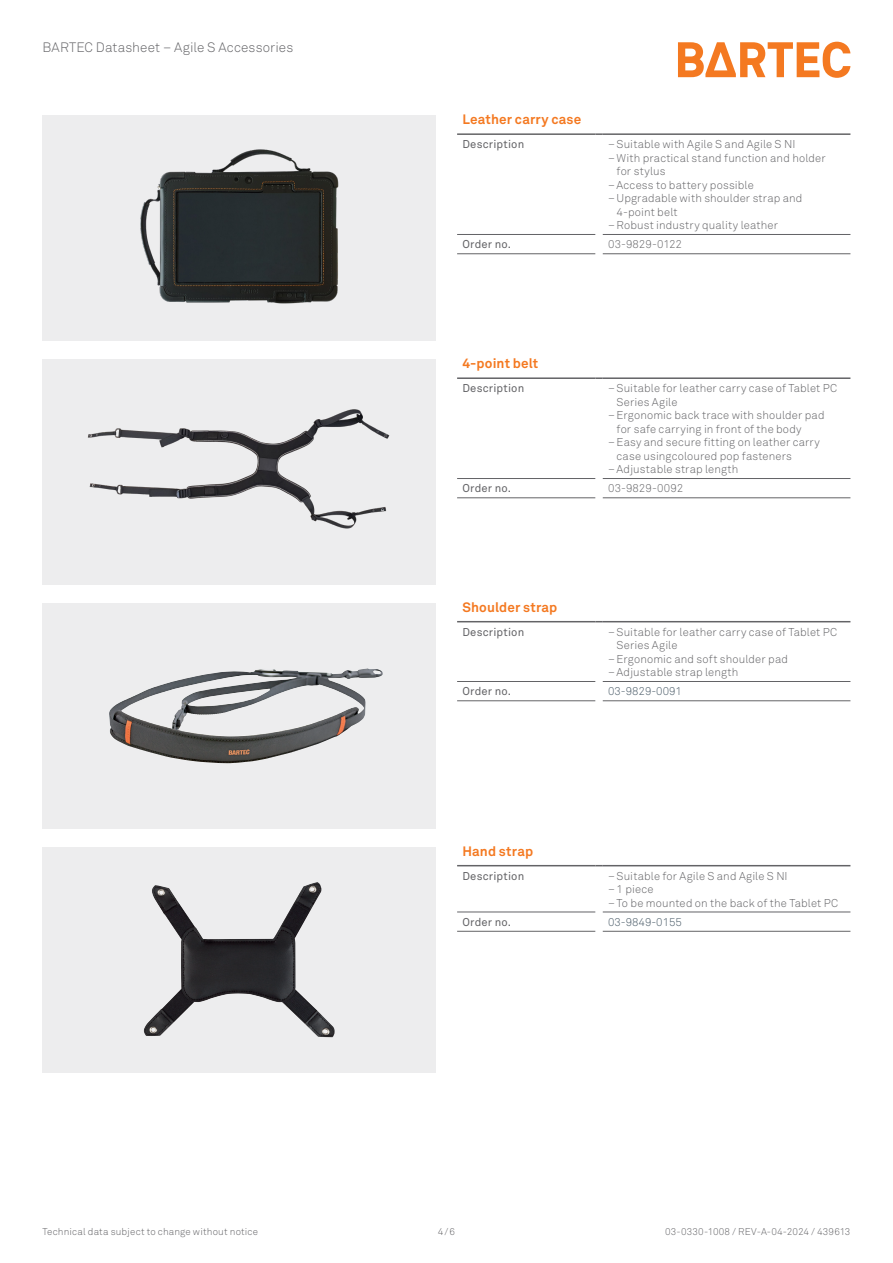
<style>
.page{position:relative;width:893px;height:1263px;background:#fff}
.page>*{position:absolute;margin:0;border:0;box-sizing:border-box;transform-origin:0 0}
.Tab_01_Headline_9{font:700 13.5px "Akkurat Pro";letter-spacing:.01em;color:#f47921}
.t1{font:300 13.5px "Akkurat Pro";letter-spacing:.01em;color:#636366}
.Tab_03_Copy_7_5{font:300 11.25px/13.5px "Akkurat Pro";letter-spacing:.01em;color:#636366}
.Tab_03_Copy_Legend_7_5{font:11.25px "Akkurat Pro";letter-spacing:.015em;color:#636366}
.t2{font:300 11.25px "Akkurat Pro";color:#475865}
.t3{font:300 9.75px "Akkurat Pro";letter-spacing:.015em;color:#636366}
</style>
<div class="page">
<div style="left:43px;top:115px;width:393px;height:226px;background:#ededee"></div>
<div style="left:43px;top:359px;width:393px;height:226px;background:#ededee"></div>
<div style="left:43px;top:603px;width:393px;height:226px;background:#ededee"></div>
<div style="left:43px;top:847px;width:393px;height:226px;background:#ededee"></div>
<hr style="left:603px;top:133px;width:247px;height:2px;background:#636366">
<hr style="left:603px;top:234px;width:247px;height:1px;background:#636366">
<hr style="left:603px;top:253px;width:247px;height:1px;background:#636366">
<svg style="left:457px;top:133px;width:146px;height:121px"></svg>
<hr style="left:603px;top:377px;width:247px;height:2px;background:#636366">
<hr style="left:603px;top:478px;width:247px;height:1px;background:#636366">
<hr style="left:603px;top:497px;width:247px;height:1px;background:#636366">
<svg style="left:457px;top:377px;width:146px;height:121px"></svg>
<hr style="left:603px;top:621px;width:247px;height:1px;background:#636366">
<hr style="left:603px;top:681px;width:247px;height:1px;background:#636366">
<hr style="left:603px;top:700px;width:247px;height:1px;background:#636366">
<svg style="left:457px;top:621px;width:146px;height:80px"></svg>
<hr style="left:457px;top:931px;width:138px;height:1px;background:#636366">
<hr style="left:603px;top:865px;width:247px;height:1px;background:#636366">
<hr style="left:603px;top:911px;width:247px;height:1px;background:#636366">
<hr style="left:603px;top:931px;width:247px;height:1px;background:#636366">
<svg style="left:457px;top:865px;width:146px;height:66px"></svg>
<img style="left:88px;top:409px;width:302px;height:120px">
<img style="left:109px;top:668px;width:274px;height:95px">
<img style="left:144px;top:882px;width:191px;height:155px">
<img style="left:140px;top:149px;width:199px;height:155px">
<svg style="left:678px;top:42px;width:172px;height:36px"></svg>
<p class="t1" style="left:43px;top:39px;width:252px">BARTEC Datasheet – Agile S Accessories</p>
<p class="Tab_01_Headline_9" style="left:462px;top:111px;width:120px">Leather carry case</p>
<p class="Tab_03_Copy_Legend_7_5" style="left:462px;top:138px;width:63px">Description</p>
<p class="Tab_03_Copy_7_5" style="left:608px;top:137px;width:189px">–Suitable with Agile S and Agile S NI</p>
<p class="Tab_03_Copy_7_5" style="left:617px;top:151px;width:211px;text-indent:-9px">–With practical stand function and holder for stylus</p>
<p class="Tab_03_Copy_7_5" style="left:608px;top:178px;width:147px">–Access to battery possible</p>
<p class="Tab_03_Copy_7_5" style="left:617px;top:191px;width:187px;text-indent:-9px">–Upgradable with shoulder strap and<br>4-point belt</p>
<p class="Tab_03_Copy_7_5" style="left:608px;top:218px;width:171px">–Robust industry quality leather</p>
<p class="Tab_03_Copy_Legend_7_5" style="left:462px;top:238px;width:50px">Order no.</p>
<p class="Tab_03_Copy_7_5" style="left:608px;top:238px;width:75px">03-9829-0122</p>
<p class="Tab_01_Headline_9" style="left:462px;top:355px;width:77px">4-point belt</p>
<p class="Tab_03_Copy_Legend_7_5" style="left:462px;top:382px;width:63px">Description</p>
<p class="Tab_03_Copy_7_5" style="left:617px;top:381px;width:222px;text-indent:-9px">–Suitable for leather carry case of Tablet PC<br>Series Agile</p>
<p class="Tab_03_Copy_7_5" style="left:617px;top:408px;width:209px;text-indent:-9px">–Ergonomic back trace with shoulder pad for safe carrying in front of the body</p>
<p class="Tab_03_Copy_7_5" style="left:617px;top:435px;width:205px;text-indent:-9px">–Easy and secure fitting on leather carry case usingcoloured pop fasteners</p>
<p class="Tab_03_Copy_7_5" style="left:608px;top:462px;width:132px">–Adjustable strap length</p>
<p class="Tab_03_Copy_Legend_7_5" style="left:462px;top:482px;width:50px">Order no.</p>
<p class="Tab_03_Copy_7_5" style="left:608px;top:482px;width:77px">03-9829-0092</p>
<p class="Tab_01_Headline_9" style="left:462px;top:599px;width:96px">Shoulder strap</p>
<p class="Tab_03_Copy_Legend_7_5" style="left:462px;top:625px;width:63px">Description</p>
<p class="Tab_03_Copy_7_5" style="left:617px;top:625px;width:222px;text-indent:-9px">–Suitable for leather carry case of Tablet PC<br>Series Agile</p>
<p class="Tab_03_Copy_7_5" style="left:608px;top:652px;width:181px">–Ergonomic and soft shoulder pad</p>
<p class="Tab_03_Copy_7_5" style="left:608px;top:665px;width:132px">–Adjustable strap length</p>
<p class="Tab_03_Copy_Legend_7_5" style="left:462px;top:685px;width:50px">Order no.</p>
<p class="t2" style="left:608px;top:685px;width:75px">03-9829-0091</p>
<p class="Tab_01_Headline_9" style="left:462px;top:843px;width:72px">Hand strap</p>
<p class="Tab_03_Copy_Legend_7_5" style="left:462px;top:869px;width:63px">Description</p>
<p class="Tab_03_Copy_7_5" style="left:608px;top:869px;width:181px">–Suitable for Agile S and Agile S NI</p>
<p class="Tab_03_Copy_7_5" style="left:608px;top:882px;width:47px">–1 piece</p>
<p class="Tab_03_Copy_7_5" style="left:608px;top:896px;width:232px">–To be mounted on the back of the Tablet PC</p>
<p class="Tab_03_Copy_Legend_7_5" style="left:462px;top:915px;width:50px">Order no.</p>
<p class="t2" style="left:608px;top:915px;width:75px">03-9849-0155</p>
<p class="t3" style="left:43px;top:1226px;width:217px">Technical data subject to change without notice</p>
<p class="t3" style="left:438px;top:1226px;width:19px">4/6</p>
<p class="t3" style="left:665px;top:1226px;width:187px">03-0330-1008 / REV-A-04-2024 / 439613</p>
</div>
